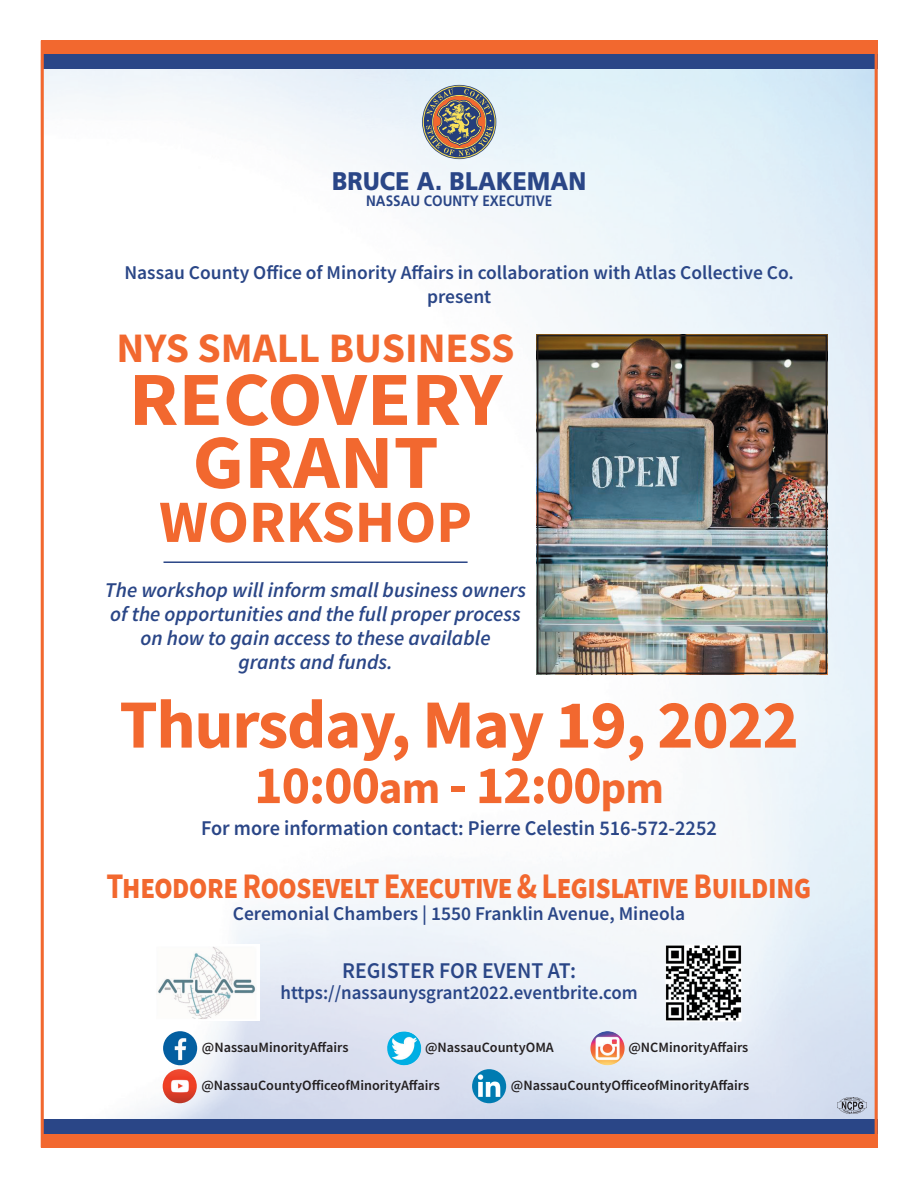
<style>
.page{position:relative;width:918px;height:1188px;background:#fff}
.page>*{position:absolute;margin:0;border:0;box-sizing:border-box;transform-origin:0 0}
.t1{font:700 76.5px/63px "Source Sans Pro";color:#f2682f;text-align:center;scale:1.06 1}
.t2{font:700 69px "Source Sans Pro";letter-spacing:-.02em;color:#f2682f}
.t3{font:700 60px "Source Sans Pro";color:#f2682f}
.t4{font:700 54px "Source Sans Pro";letter-spacing:-.02em;color:#f2682f}
.t5{font:700 42px "Source Sans Pro";color:#f2682f}
.t6{font:700 36px "Source Sans Pro";letter-spacing:-.03em;color:#f2682f;scale:.85 1}
.t7{font:900 25.5px "Frutiger";letter-spacing:.01em;color:#2a4687;scale:.9 1}
.t8{font:600 22.5px "Source Sans Pro";color:#2a4687}
.t9{font:italic 600 21px/24px "Source Sans Pro";color:#2a4687;text-align:center}
.t10{font:600 21px "Source Sans Pro";color:#2a4687}
.t11{font:600 19.5px/24px "Source Sans Pro";color:#2a4687;text-align:center}
.t12{font:700 15px "Frutiger";color:#2a4687;scale:.9 1}
.t13{font:600 14.25px "Source Sans Pro";color:#231f20}
.s1{font-size:45px}
</style>
<div class="page">
<img style="left:45px;top:69px;width:829px;height:1050px">
<div style="left:41px;top:40px;width:837px;height:15px;background:#f2682f"></div>
<div style="left:41px;top:55px;width:837px;height:14px;background:#2a4687"></div>
<div style="left:41px;top:1133px;width:837px;height:15px;background:#f2682f"></div>
<div style="left:41px;top:1119px;width:837px;height:14px;background:#2a4687"></div>
<svg style="left:422px;top:85px;width:74px;height:74px;background:#908a86"></svg>
<img style="left:837px;top:1097px;width:29px;height:17px">
<hr style="left:164px;top:561px;width:304px;height:2px;background:#2a4687">
<img style="left:540px;top:338px;width:284px;height:333px">
<div style="left:537px;top:335px;width:290px;height:339px;border:2px solid #231f20"></div>
<img style="left:163px;top:1031px;width:34px;height:34px;border-radius:17px">
<img style="left:387px;top:1031px;width:15px;height:32px">
<img style="left:590px;top:1031px;width:17px;height:24px">
<img style="left:163px;top:1069px;width:34px;height:34px;border-radius:17px">
<img style="left:472px;top:1069px;width:34px;height:34px;border-radius:17px">
<div style="left:152px;top:945px;width:108px;height:76px;background:#fff"></div>
<img style="left:158px;top:947px;width:98px;height:72px">
<img style="left:665px;top:945px;width:77px;height:77px">
<p class="t7" style="left:332px;top:165px;width:284px">BRUCE A. BLAKEMAN</p>
<p class="t12" style="left:366px;top:192px;width:208px">NASSAU COUNTY EXECUTIVE</p>
<p class="t11" style="left:124px;top:260px;width:671px">Nassau County Office of Minority Affairs in collaboration with Atlas Collective Co. present</p>
<p class="t5" style="left:117px;top:320px;width:400px">NYS SMALL BUSINESS</p>
<p class="t1" style="left:129px;top:367px;width:354px">RECOVERY<br>GRANT</p>
<p class="t3" style="left:159px;top:481px;width:314px">WORKSHOP</p>
<p class="t9" style="left:105px;top:578px;width:423px">The workshop will inform small business owners of the opportunities and the full proper process on how to gain access to these available<br>grants and funds.</p>
<p class="t2" style="left:119px;top:678px;width:681px">Thursday, May 19, 2022</p>
<p class="t4" style="left:254px;top:749px;width:411px">10:00<span class="s1">am</span> - 12:00<span class="s1">pm</span></p>
<p class="t10" style="left:201px;top:814px;width:517px">For more information contact: Pierre Celestin 516-572-2252</p>
<p class="t6" style="left:107px;top:861px;width:831px">Theodore Roosevelt Executive &amp; Legislative Building</p>
<p class="t11" style="left:233px;top:902px;width:454px">Ceremonial Chambers | 1550 Franklin Avenue, Mineola</p>
<p class="t8" style="left:342px;top:956px;width:235px">REGISTER FOR EVENT AT:</p>
<p class="t11" style="left:280px;top:981px;width:359px">https://nassaunysgrant2022.eventbrite.com</p>
<p class="t13" style="left:202px;top:1038px;width:148px">@NassauMinorityAffairs</p>
<p class="t13" style="left:425px;top:1038px;width:130px">@NassauCountyOMA</p>
<p class="t13" style="left:629px;top:1038px;width:121px">@NCMinorityAffairs</p>
<p class="t13" style="left:202px;top:1076px;width:240px">@NassauCountyOfficeofMinorityAffairs</p>
<p class="t13" style="left:511px;top:1076px;width:240px">@NassauCountyOfficeofMinorityAffairs</p>
</div>
